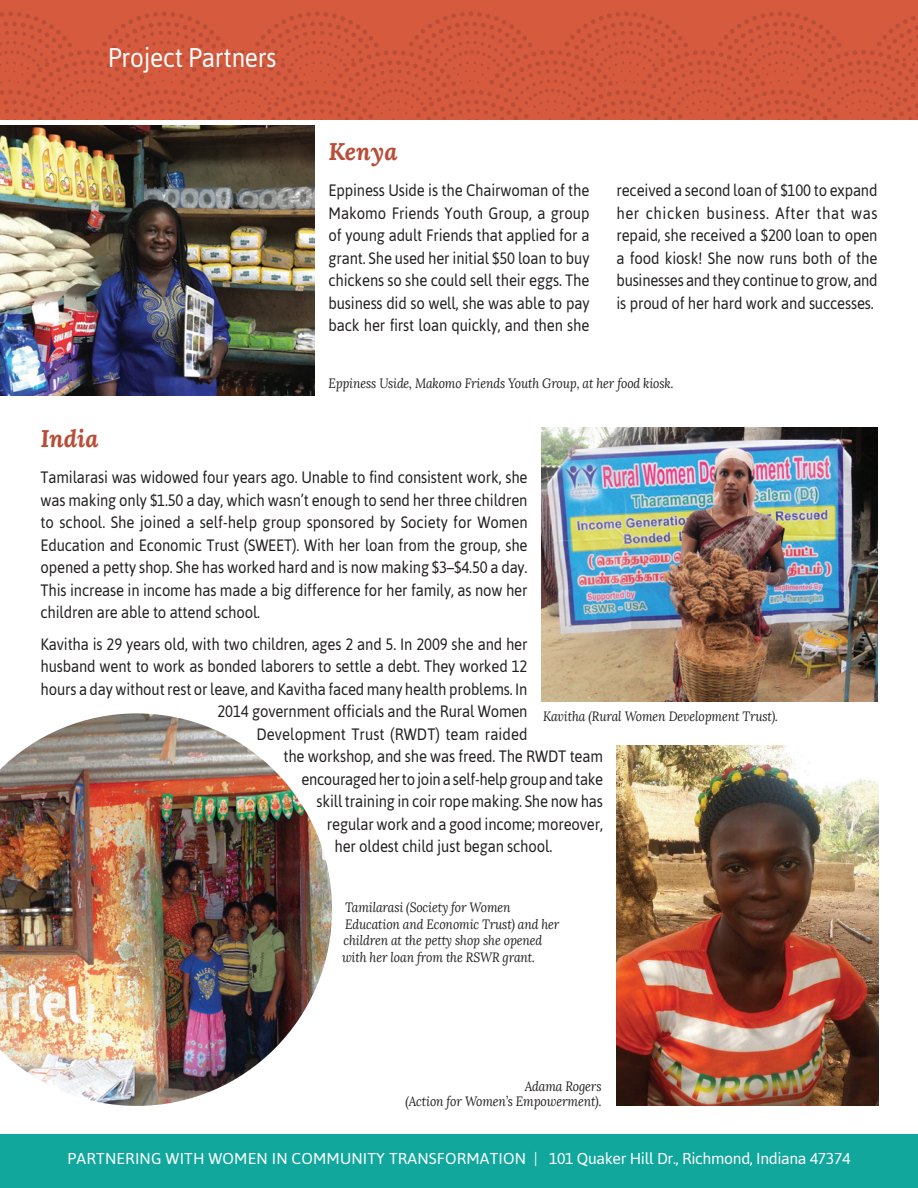
<style>
.page{position:relative;width:918px;height:1188px;background:#fff}
.page>*{position:absolute;margin:0;border:0;box-sizing:border-box;transform-origin:0 0}
.t1{font:27px "Asap";letter-spacing:-.01em;color:#fff;scale:.9 1}
.t2{font:italic 700 24px "Lora";color:#ba4d37}
.t3{font:16.5px/22.5px "Asap";letter-spacing:-.01em;color:#231f20;text-align:justify;scale:.9 1}
.t4{font:15.75px "Asap";letter-spacing:-.02em;color:#fff}
.t5{font:italic 13.5px/16.5px "Lora";letter-spacing:-.01em;color:#231f20;text-align:right;scale:.9 1}
.s1{font-style:inherit}
</style>
<div class="page">
<div style="left:0;top:0;width:918px;height:121px;background:#d65b3e"></div>
<svg style="left:0;top:12px;width:918px;height:108px"></svg>
<img style="left:616px;top:745px;width:262px;height:361px">
<img style="left:0;top:125px;width:314px;height:270px">
<img style="left:541px;top:428px;width:337px;height:274px">
<img style="left:0;top:713px;width:332px;height:393px">
<div style="left:0;top:1134px;width:918px;height:54px;background:#12a79d"></div>
<div style="left:0;top:120px;width:918px;height:5px;background:#fff"></div>
<h1 class="t1" style="left:108px;top:40px;width:189px">Project Partners</h1>
<h2 class="t2" style="left:328px;top:135px;width:71px">Kenya</h2>
<p class="t3" style="left:328px;top:178px;width:292px">Eppiness Uside is the Chairwoman of the Makomo Friends Youth Group, a group of young adult Friends that applied for a grant. She used her initial $50 loan to buy chickens so she could sell their eggs. The business did so well, she was able to pay back her first loan quickly, and then she</p>
<p class="t3" style="left:617px;top:179px;width:292px">received a second loan of $100 to expand her chicken business. After that was repaid, she received a $200 loan to open a food kiosk! She now runs both of the businesses and they continue to grow, and is proud of her hard work and successes.</p>
<p class="t5" style="left:328px;top:375px;width:385px">Eppiness Uside, Makomo Friends Youth Group, at her food kiosk.</p>
<h2 class="t2" style="left:40px;top:422px;width:60px">India</h2>
<p class="t3" style="left:40px;top:465px;width:543px">Tamilarasi was widowed four years ago. Unable to find consistent work, she was making only $1.50 a day, which wasn’t enough to send her three children to school. She joined a self-help group sponsored by Society for Women Education and Economic Trust (SWEET). With her loan from the group, she opened a petty shop. She has worked hard and is now making $3–$4.50 a day.<br>This increase in income has made a big difference for her family, as now her children are able to attend school.</p>
<p class="t3" style="left:40px;top:632px;width:543px">Kavitha is 29 years old, with two children, ages 2 and 5. In 2009 she and her</p>
<p class="t3" style="left:40px;top:654px;width:543px">husband went to work as bonded laborers to settle a debt. They worked 12</p>
<p class="t3" style="left:40px;top:677px;width:543px">hours a day without rest or leave, and Kavitha faced many health problems. In</p>
<p class="t3" style="left:217px;top:699px;width:346px">2014 government officials and the Rural Women</p>
<p class="t3" style="left:256px;top:722px;width:303px">Development Trust (RWDT) team raided</p>
<p class="t3" style="left:283px;top:744px;width:357px">the workshop, and she was freed. The RWDT team</p>
<p class="t3" style="left:301px;top:767px;width:337px">encouraged her to join a self-help group and take</p>
<p class="t3" style="left:316px;top:789px;width:320px">skill training in coir rope making. She now has</p>
<p class="t3" style="left:327px;top:812px;width:308px">regular work and a good income; moreover,</p>
<p class="t3" style="left:334px;top:834px;width:244px">her oldest child just began school.</p>
<p class="t5" style="left:543px;top:709px;width:262px">Kavitha (Rural Women Development Trust).</p>
<p class="t5" style="left:342px;top:899px;width:243px;text-align:left">Tamilarasi (Society for Women Education and Economic Trust) and her children at the petty shop she opened with her loan from the RSWR grant.</p>
<p class="t5" style="left:406px;top:1079px;width:219px;line-height:15px">Adama Rogers<br>(Action for Women’s Empowerment).</p>
<p class="t4" style="left:68px;top:1148px;width:20px">Partnering</p>
<p class="t4" style="left:166px;top:1148px;width:11px">with</p>
<p class="t4" style="left:209px;top:1148px;width:37px">Women</p>
<p class="t4" style="left:272px;top:1148px;width:53px">in Community</p>
<p class="t4" style="left:389px;top:1148px;width:19px">Transf</p>
<p class="t4" style="left:445px;top:1148px;width:22px">ormati</p>
<p class="t4" style="left:503px;top:1148px;width:349px">on <span class="s1">|</span> 101 Quaker Hill Dr., Richmond, Indiana 47374</p>
</div>
